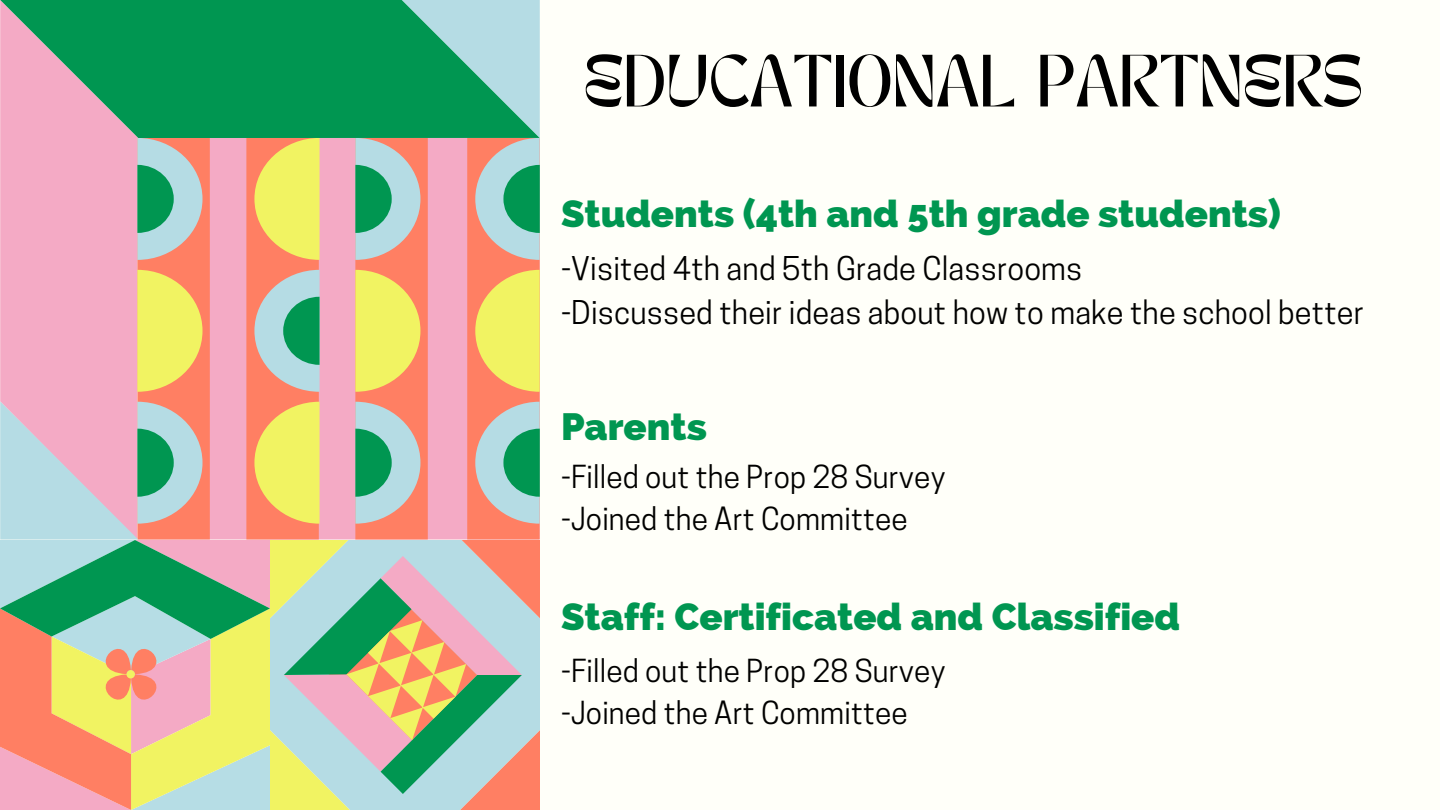
<style>
.page{position:relative;width:1440px;height:810px;background:#fffff9}
.page>*{position:absolute;margin:0;border:0;box-sizing:border-box;transform-origin:0 0}
.t1{font:51.7px "TANMERINGUE";color:#000}
.t2{font:800 38.1px "Raleway";color:#009651}
.t3{font:30.8px "Cooper Hewitt";letter-spacing:.005em;color:#000}
.t4{font:29.8px "Cooper Hewitt";letter-spacing:.005em;color:#000}
</style>
<div class="page">
<svg style="left:0;top:497px;width:540px;height:43px"></svg>
<svg style="left:0;top:0;width:540px;height:497px"></svg>
<svg style="left:0;top:540px;width:270px;height:270px"></svg>
<svg style="left:466px;top:540px;width:74px;height:270px;fill:#ff7f63"></svg>
<svg style="left:466px;top:556px;width:56px;height:22px"></svg>
<svg style="left:466px;top:578px;width:56px;height:216px;fill:#b5dce4"></svg>
<svg style="left:270px;top:540px;width:196px;height:270px"></svg>
<p class="t1" style="left:584px;top:54px;width:780px">EDUCATIONAL PARTNERS</p>
<p class="t2" style="left:561px;top:192px;width:721px">Students (4th and 5th grade students)</p>
<p class="t3" style="left:561px;top:257px;width:523px">-Visited 4th and 5th Grade Classrooms</p>
<h1 class="t3" style="left:561px;top:301px;width:804px">-Discussed their ideas about how to make the school better</h1>
<h2 class="t2" style="left:561px;top:404px;width:147px">Parents</h2>
<p class="t4" style="left:561px;top:465px;width:386px">-Filled out the Prop 28 Survey</p>
<h2 class="t4" style="left:561px;top:508px;width:348px">-Joined the Art Committee</h2>
<p class="t2" style="left:561px;top:594px;width:621px">Staff: Certificated and Classified</p>
<p class="t4" style="left:561px;top:660px;width:386px">-Filled out the Prop 28 Survey</p>
<p class="t4" style="left:561px;top:702px;width:348px">-Joined the Art Committee</p>
</div>
